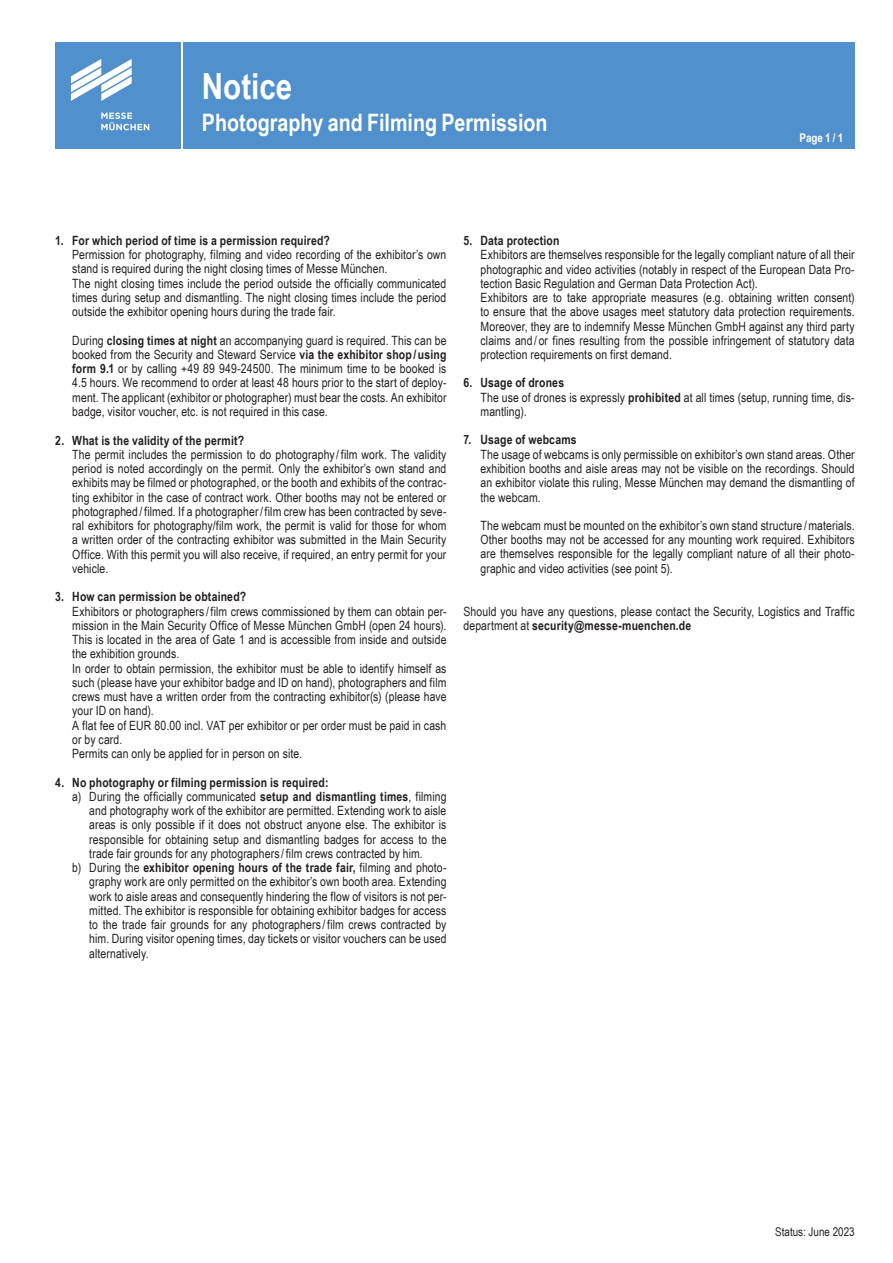
<style>
.page{position:relative;width:893px;height:1263px;background:#fff}
.page>*{position:absolute;margin:0;border:0;box-sizing:border-box;transform-origin:0 0}
.t1{font:700 36px "Arial Narrow";color:#fff}
.t2{font:700 24px "Arial Narrow";color:#fff}
.t3{font:12.75px/14.2px "Arial Narrow";letter-spacing:.01em;color:#231f20}
.t4{font:700 12.75px "Arial Narrow";letter-spacing:.015em;color:#231f20}
.t5{font:12px "Arial Narrow";color:#231f20}
.t6{font:700 12px "Arial Narrow";color:#fff}
.s1{font-weight:700}
.s2{font-weight:400}
</style>
<div class="page">
<div style="left:183px;top:43px;width:672px;height:106px;background:#5090cc"></div>
<div style="left:55px;top:43px;width:126px;height:106px;background:#5090cc"></div>
<svg style="left:71px;top:59px;width:61px;height:42px"></svg>
<svg style="left:101px;top:113px;width:48px;height:17px"></svg>
<h1 class="t1" style="left:202px;top:59px;width:92px">Notice</h1>
<h2 class="t2" style="left:202px;top:104px;width:347px">Photography and Filming Permission</h2>
<p class="t6" style="left:799px;top:129px;width:45px">Page 1 / 1</p>
<p class="t4" style="left:55px;top:231px;width:276px">1. For which period of time is a permission required?</p>
<p class="t3" style="left:72px;top:247px;width:376px">Permission for photography, filming and video recording of the exhibitor’s own stand is required during the night closing times of Messe München.<br>The night closing times include the period outside the officially communicated times during setup and dismantling. The night closing times include the period outside the exhibitor opening hours during the trade fair.</p>
<p class="t3" style="left:72px;top:333px;width:376px;text-align:justify">During <span class="s1">closing times at night</span> an accompanying guard is required. This can be booked from the Security and Steward Service <span class="s1">via the exhibitor shop/using form 9.1</span> or by calling +49 89 949-24500. The minimum time to be booked is 4.5 hours. We recommend to order at least 48 hours prior to the start of deploy&shy;ment. The applicant (exhibitor or photographer) must bear the costs. An exhibitor badge, visitor voucher, etc. is not required in this case.</p>
<p class="t4" style="left:55px;top:430px;width:190px">2. What is the validity of the permit?</p>
<p class="t3" style="left:72px;top:447px;width:376px;text-align:justify">The permit includes the permission to do photography / film work. The validity period is noted accordingly on the permit. Only the exhibitor’s own stand and exhibits may be filmed or photographed, or the booth and exhibits of the contrac&shy;ting exhibitor in the case of contract work. Other booths may not be entered or photographed / filmed. If a photographer/ film crew has been contracted by seve&shy;ral exhibitors for photography/film work, the permit is valid for those for whom a written order of the contracting exhibitor was submitted in the Main Security Office. With this permit you will also receive, if required, an entry permit for your vehicle.</p>
<p class="t4" style="left:55px;top:587px;width:192px">3. How can permission be obtained?</p>
<p class="t3" style="left:72px;top:603px;width:376px">Exhibitors or photographers / film crews commissioned by them can obtain per&shy;mission in the Main Security Office of Messe München GmbH (open 24 hours).<br>This is located in the area of Gate 1 and is accessible from inside and outside the exhibition grounds.<br>In order to obtain permission, the exhibitor must be able to identify himself as such (please have your exhibitor badge and ID on hand), photographers and film crews must have a written order from the contracting exhibitor(s) (please have your ID on hand).<br>A flat fee of EUR 80.00 incl. VAT per exhibitor or per order must be paid in cash or by card.<br>Permits can only be applied for in person on site.</p>
<p class="t4" style="left:55px;top:772px;width:275px">4. No photography or filming permission is required:</p>
<p class="t3" style="left:72px;top:789px;width:376px">a) During the officially communicated <span class="s1">setup and dismantling times</span>, filming</p>
<p class="t3" style="left:89px;top:803px;width:359px">and photography work of the exhibitor are permitted. Extending work to aisle</p>
<p class="t3" style="left:89px;top:817px;width:359px">areas is only possible if it does not obstruct anyone else. The exhibitor is</p>
<p class="t3" style="left:89px;top:831px;width:359px">responsible for obtaining setup and dismantling badges for access to the</p>
<p class="t3" style="left:89px;top:846px;width:335px">trade fair grounds for any photographers / film crews contracted by him.</p>
<p class="t4" style="left:72px;top:858px;width:376px"><span class="s2">b) During the</span> exhibitor opening hours of the trade fair, <span class="s2">filming and photo-</span></p>
<p class="t3" style="left:89px;top:874px;width:359px">graphy work are only permitted on the exhibitor’s own booth area. Extending</p>
<p class="t3" style="left:89px;top:888px;width:359px">work to aisle areas and consequently hindering the flow of visitors is not per-</p>
<p class="t3" style="left:89px;top:903px;width:359px">mitted. The exhibitor is responsible for obtaining exhibitor badges for access</p>
<p class="t3" style="left:89px;top:917px;width:359px">to the trade fair grounds for any photographers / film crews contracted by</p>
<p class="t3" style="left:89px;top:931px;width:359px">him. During visitor opening times, day tickets or visitor vouchers can be used</p>
<p class="t3" style="left:89px;top:945px;width:61px">alternatively.</p>
<p class="t4" style="left:463px;top:231px;width:98px">5. Data protection</p>
<p class="t3" style="left:480px;top:247px;width:376px">Exhibitors are themselves responsible for the legally compliant nature of all their photographic and video activities (notably in respect of the European Data Pro&shy;tection Basic Regulation and German Data Protection Act).<br>Exhibitors are to take appropriate measures (e.g. obtaining written consent) to ensure that the above usages meet statutory data protection requirements.<br>Moreover, they are to indemnify Messe München GmbH against any third party claims and / or fines resulting from the possible infringement of statutory data protection requirements on first demand.</p>
<p class="t3" style="left:480px;top:375px;width:376px;text-indent:-17px"><span class="s1">6. Usage of drones<br></span>The use of drones is expressly <span class="s1">prohibited</span> at all times (setup, running time, dis&shy;mantling).</p>
<p class="t4" style="left:463px;top:430px;width:115px">7. Usage of webcams</p>
<p class="t3" style="left:480px;top:447px;width:376px;text-align:justify">The usage of webcams is only permissible on exhibitor’s own stand areas. Other exhibition booths and aisle areas may not be visible on the recordings. Should an exhibitor violate this ruling, Messe München may demand the dismantling of the webcam.</p>
<p class="t3" style="left:480px;top:518px;width:376px;text-align:justify">The webcam must be mounted on the exhibitor’s own stand structure /materials.<br>Other booths may not be accessed for any mounting work required. Exhibitors are themselves responsible for the legally compliant nature of all their photo&shy;graphic and video activities (see point 5).</p>
<p class="t3" style="left:463px;top:603px;width:393px">Should you have any questions, please contact the Security, Logistics and Traffic department at <span class="s1">security@messe-muenchen.de</span></p>
<p class="t5" style="left:775px;top:1222px;width:81px">Status: June 2023</p>
</div>
